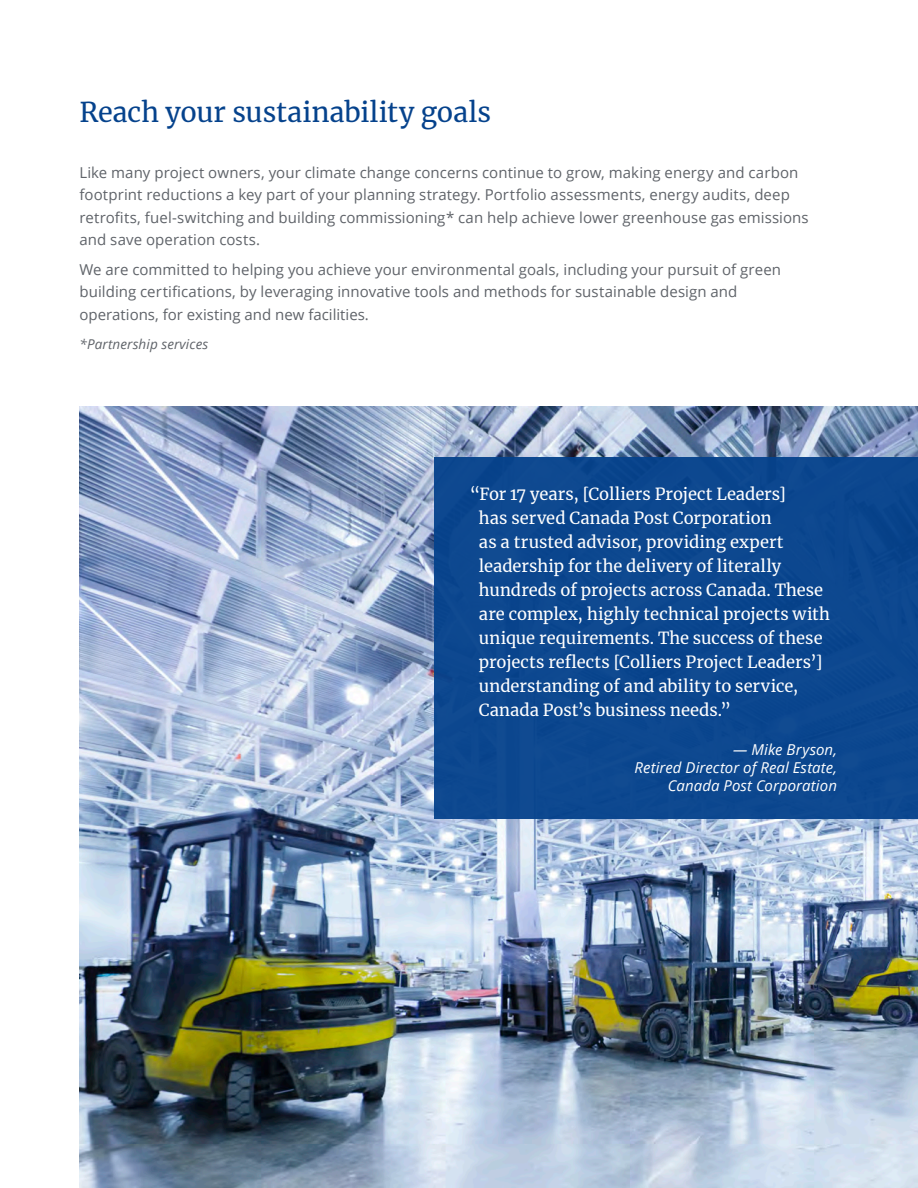
<style>
.page{position:relative;width:918px;height:1188px;background:#fff}
.page>*{position:absolute;margin:0;border:0;box-sizing:border-box;transform-origin:0 0}
.BODY{font:27px "Merriweather";letter-spacing:-.005em;color:#05428c}
.QUOTE{font:16.5px/24px "Merriweather";color:#fff}
.BODY-2{font:15px/22.5px "Open Sans";letter-spacing:.005em;color:#5f6369}
.QUOTE_accreditation{font:italic 15px/18px "Open Sans";letter-spacing:.005em;color:#fff;text-align:right}
.BODY-3{font:italic 13.5px "Open Sans";letter-spacing:.01em;color:#5f6369}
.s1{font-style:inherit}
</style>
<div class="page">
<img style="left:80px;top:406px;width:838px;height:782px">
<div style="left:434px;top:457px;width:484px;height:362px;background:#0c478f"></div>
<p class="BODY" style="left:80px;top:93px;width:413px">Reach your sustainability goals</p>
<p class="BODY-2" style="left:80px;top:161px;width:731px">Like many project owners, your climate change concerns continue to grow, making energy and carbon footprint reductions a key part of your planning strategy. Portfolio assessments, energy audits, deep retrofits, fuel-switching and building commissioning* can help achieve lower greenhouse gas emissions and save operation costs.</p>
<p class="BODY-2" style="left:80px;top:257px;width:703px">We are committed to helping you achieve your environmental goals, including your pursuit of green building certifications, by leveraging innovative tools and methods for sustainable design and operations, for existing and new facilities.</p>
<p class="BODY-3" style="left:80px;top:335px;width:130px"><span class="s1">*</span>Partnership services</p>
<p class="QUOTE" style="left:479px;top:482px;width:353px;text-indent:-9px">“For 17 years, [Colliers Project Leaders]<br>has served Canada Post Corporation<br>as a trusted advisor, providing expert leadership for the delivery of literally hundreds of projects across Canada. These are complex, highly technical projects with unique requirements. The success of these projects reflects [Colliers Project Leaders’] understanding of and ability to service, Canada Post’s business needs.”</p>
<p class="QUOTE_accreditation" style="left:634px;top:740px;width:204px">— Mike Bryson,<br>Retired Director of Real Estate,<br>Canada Post Corporation</p>
</div>
